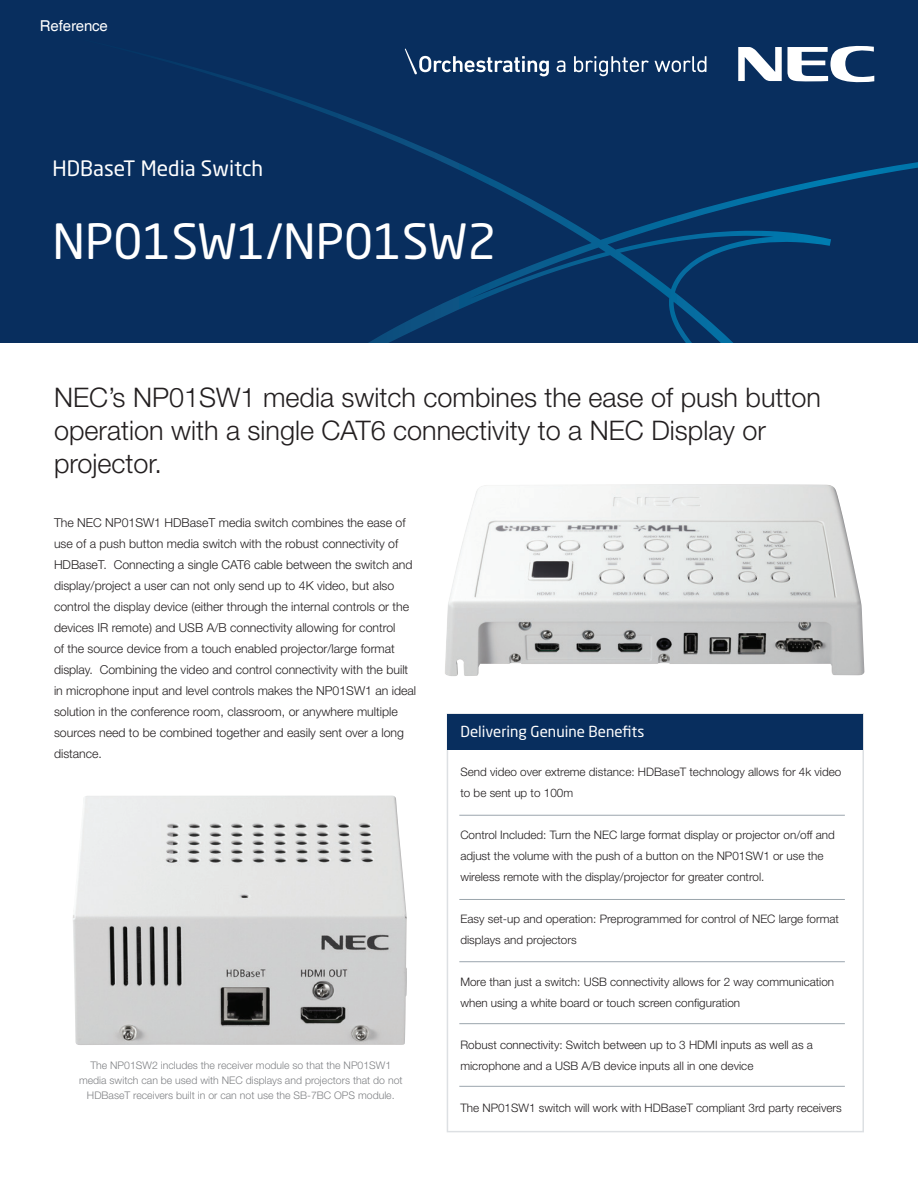
<style>
.page{position:relative;width:918px;height:1188px;background:#fff}
.page>*{position:absolute;margin:0;border:0;box-sizing:border-box;transform-origin:0 0}
.t1{font:48px "Neo Sans Std";color:#fff}
.t2{font:300 27px/33px "Helvetica Neue LT Std";color:#231f20}
.t3{font:21px "Neo Sans Std";color:#fff}
.t4{font:15px "Neo Sans Std";color:#fff}
.t5{font:15px "Helvetica";letter-spacing:-.01em;color:#fff}
.t6{font:300 12.3px/21px "Helvetica Neue LT Std";color:#231f20}
.t7{font:300 11.7px/21px "Helvetica Neue LT Std";color:#231f20}
.t8{font:300 10.5px/15px "Helvetica Neue LT Std";color:#808285;text-align:center}
</style>
<div class="page">
<img style="left:445px;top:484px;width:419px;height:192px">
<div style="left:0;top:0;width:918px;height:342px;background:#082e5e"></div>
<svg style="left:169px;top:48px;width:749px;height:294px"></svg>
<svg style="left:738px;top:45px;width:136px;height:37px"></svg>
<svg style="left:557px;top:61px;width:8px;height:11px"></svg>
<svg style="left:574px;top:56px;width:75px;height:20px"></svg>
<svg style="left:655px;top:56px;width:51px;height:16px"></svg>
<svg style="left:405px;top:49px;width:144px;height:27px"></svg>
<img style="left:73px;top:796px;width:334px;height:249px">
<div style="left:447px;top:713px;width:417px;height:419px;border:2px solid #dde0e3"></div>
<hr style="left:459px;top:815px;width:386px;height:1px;background:#9ba5ad">
<hr style="left:459px;top:899px;width:386px;height:1px;background:#9ba5ad">
<hr style="left:459px;top:961px;width:386px;height:1px;background:#9ba5ad">
<hr style="left:459px;top:1023px;width:386px;height:1px;background:#9ba5ad">
<hr style="left:459px;top:1086px;width:386px;height:1px;background:#9ba5ad">
<div style="left:447px;top:714px;width:416px;height:36px;background:#082e5e"></div>
<p class="t5" style="left:40px;top:17px;width:69px">Reference</p>
<h3 class="t3" style="left:52px;top:155px;width:212px">HDBaseT Media Switch</h3>
<h1 class="t1" style="left:52px;top:212px;width:446px">NP01SW1/NP01SW2</h1>
<h2 class="t2" style="left:54px;top:380px;width:769px">NEC’s NP01SW1 media switch combines the ease of push button operation with a single CAT6 connectivity to a NEC Display or projector.</h2>
<p class="t6" style="left:54px;top:512px;width:364px">The NEC NP01SW1 HDBaseT media switch combines the ease of use of a push button media switch with the robust connectivity of HDBaseT. Connecting a single CAT6 cable between the switch and display/project a user can not only send up to 4K video, but also control the display device (either through the internal controls or the devices IR remote) and USB A/B connectivity allowing for control<br>of the source device from a touch enabled projector/large format display. Combining the video and control connectivity with the built in microphone input and level controls makes the NP01SW1 an ideal solution in the conference room, classroom, or anywhere multiple sources need to be combined together and easily sent over a long distance.</p>
<p class="t8" style="left:79px;top:1058px;width:325px">The NP01SW2 includes the receiver module so that the NP01SW1 media switch can be used with NEC displays and projectors that do not<br>HDBaseT receivers built in or can not use the SB-7BC OPS module.</p>
<p class="t4" style="left:460px;top:723px;width:186px">Delivering Genuine Benefits</p>
<p class="t7" style="left:460px;top:762px;width:383px">Send video over extreme distance: HDBaseT technology allows for 4k video to be sent up to 100m</p>
<p class="t7" style="left:460px;top:825px;width:376px">Control Included: Turn the NEC large format display or projector on/off and adjust the volume with the push of a button on the NP01SW1 or use the wireless remote with the display/projector for greater control.</p>
<p class="t7" style="left:460px;top:909px;width:380px">Easy set-up and operation: Preprogrammed for control of NEC large format displays and projectors</p>
<p class="t7" style="left:460px;top:972px;width:375px">More than just a switch: USB connectivity allows for 2 way communication when using a white board or touch screen configuration</p>
<p class="t7" style="left:460px;top:1035px;width:354px">Robust connectivity: Switch between up to 3 HDMI inputs as well as a microphone and a USB A/B device inputs all in one device</p>
<p class="t7" style="left:460px;top:1098px;width:383px">The NP01SW1 switch will work with HDBaseT compliant 3rd party receivers</p>
</div>
